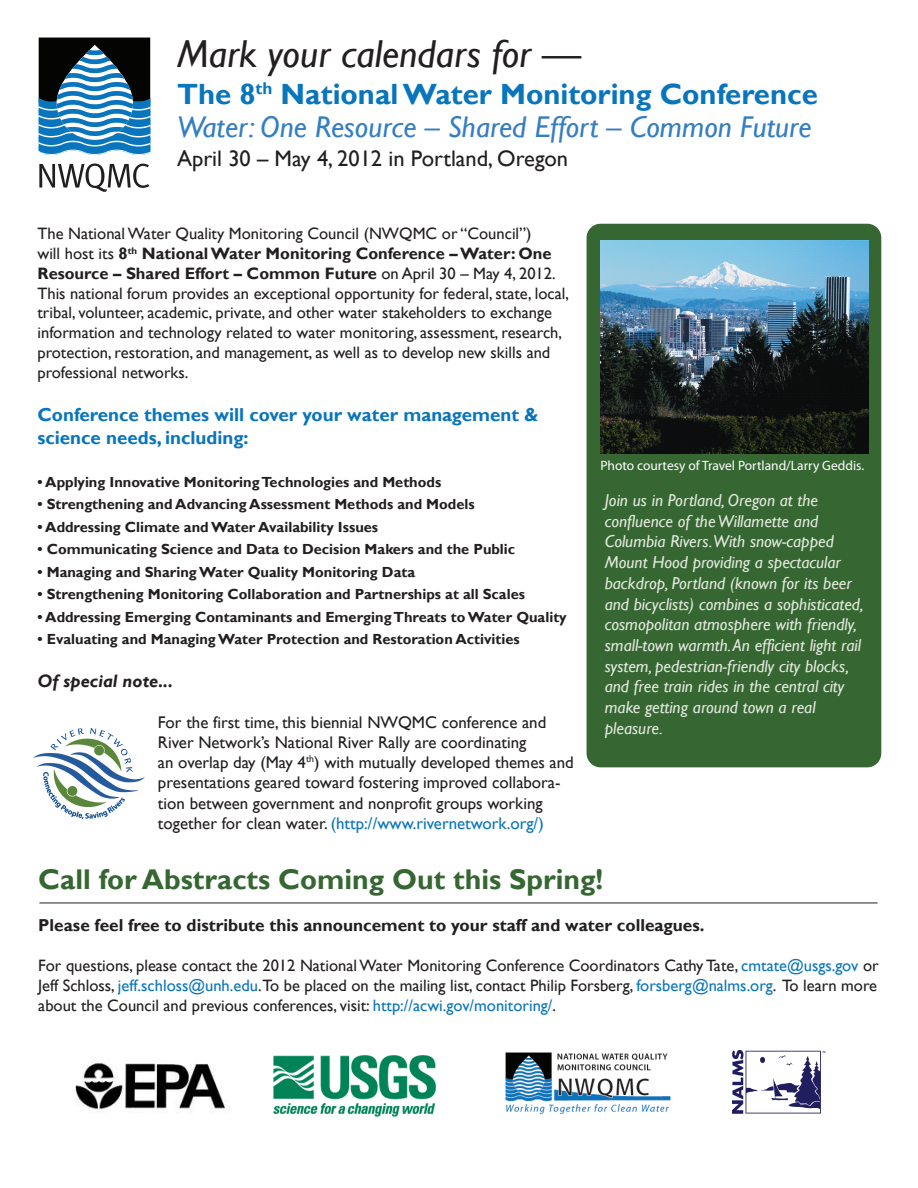
<style>
.page{position:relative;width:918px;height:1188px;background:#fff}
.page>*{position:absolute;margin:0;border:0;box-sizing:border-box;transform-origin:0 0}
.t1{font:italic 39px "Gill Sans";color:#231f20}
.t2{font:italic 30px "Gill Sans";color:#347ec1}
.t3{font:700 29.25px "Gill Sans";color:#0975bc}
.t4{font:700 28.5px "Gill Sans";color:#366732}
.t5{font:22.5px "Gill Sans";color:#231f20}
.t6{font:700 18.75px/22.5px "Gill Sans";color:#0975bc}
.t7{font:italic 700 18px "Gill Sans";color:#231f20}
.t8{font:italic 17.25px/20.7px "Gill Sans";color:#e3e8de}
.t9{font:700 17.25px "Gill Sans";color:#231f20}
.t10{font:16.8px/20.2px "Gill Sans";color:#231f20}
.t11{font:16.5px/19.8px "Gill Sans";color:#231f20}
.t12{font:700 14.7px "Gill Sans";color:#231f20}
.t13{font:13.5px "Myriad Pro";color:#fff}
.s1{font-weight:700}
.s2{color:#0975bc}
</style>
<div class="page">
<div style="left:587px;top:224px;width:294px;height:543px;background:#366732;border-radius:14px"></div>
<img style="left:33px;top:728px;width:111px;height:90px">
<img style="left:600px;top:240px;width:268px;height:214px">
<svg style="left:39px;top:38px;width:111px;height:117px"></svg>
<svg style="left:39px;top:164px;width:110px;height:28px"></svg>
<hr style="left:39px;top:903px;width:839px;height:1px;background:#231f20">
<img style="left:505px;top:1053px;width:166px;height:61px">
<img style="left:273px;top:1056px;width:162px;height:60px">
<img style="left:733px;top:1051px;width:92px;height:62px">
<img style="left:75px;top:1063px;width:150px;height:49px">
<h1 class="t1" style="left:177px;top:31px;width:406px">Mark your calendars for —</h1>
<h3 class="t3" style="left:177px;top:77px;width:642px">The 8<sup>th</sup> National Water Monitoring Conference</h3>
<h2 class="t2" style="left:177px;top:110px;width:636px">Water: One Resource – Shared Effort – Common Future</h2>
<h3 class="t5" style="left:177px;top:145px;width:392px">April 30 – May 4, 2012 in Portland, Oregon</h3>
<p class="t11" style="left:38px;top:224px;width:533px">The National Water Quality Monitoring Council (NWQMC or “Council”)<br>will host its <span class="s1">8</span><sup>th</sup> <span class="s1">National Water Monitoring Conference – Water: One Resource – Shared Effort – Common Future</span> on April 30 – May 4, 2012.<br>This national forum provides an exceptional opportunity for federal, state, local, tribal, volunteer, academic, private, and other water stakeholders to exchange information and technology related to water monitoring, assessment, research, protection, restoration, and management, as well as to develop new skills and professional networks.</p>
<p class="t6" style="left:38px;top:404px;width:502px">Conference themes will cover your water management &amp; science needs, including:</p>
<p class="t12" style="left:38px;top:473px;width:405px">• Applying Innovative Monitoring Technologies and Methods</p>
<p class="t12" style="left:38px;top:495px;width:439px">• Strengthening and Advancing Assessment Methods and Models</p>
<p class="t12" style="left:38px;top:518px;width:342px">• Addressing Climate and Water Availability Issues</p>
<p class="t12" style="left:38px;top:540px;width:479px">• Communicating Science and Data to Decision Makers and the Public</p>
<p class="t12" style="left:38px;top:563px;width:379px">• Managing and Sharing Water Quality Monitoring Data</p>
<p class="t12" style="left:38px;top:585px;width:489px">• Strengthening Monitoring Collaboration and Partnerships at all Scales</p>
<p class="t12" style="left:38px;top:608px;width:531px">• Addressing Emerging Contaminants and Emerging Threats to Water Quality</p>
<p class="t12" style="left:38px;top:630px;width:484px">• Evaluating and Managing Water Protection and Restoration Activities</p>
<p class="t7" style="left:38px;top:670px;width:137px">Of special note...</p>
<p class="t10" style="left:158px;top:712px;width:417px">For the first time, this biennial NWQMC conference and River Network’s National River Rally are coordinating<br>an overlap day (May 4<sup>th</sup>) with mutually developed themes and presentations geared toward fostering improved collabora&shy;tion between government and nonprofit groups working together for clean water. <span class="s2">(http://www.rivernetwork.org/)</span></p>
<p class="t13" style="left:600px;top:457px;width:265px">Photo courtesy of Travel Portland/Larry Geddis.</p>
<p class="t8" style="left:605px;top:490px;width:260px">Join us in Portland, Oregon at the confluence of the Willamette and Columbia Rivers.With snow-capped Mount Hood providing a spectacular backdrop, Portland (known for its beer and bicyclists) combines a sophisticated, cosmopolitan atmosphere with friendly, small-town warmth. An efficient light rail system, pedestrian-friendly city blocks, and free train rides in the central city make getting around town a real pleasure.</p>
<h3 class="t4" style="left:38px;top:863px;width:567px">Call for Abstracts Coming Out this Spring!</h3>
<p class="t9" style="left:38px;top:915px;width:668px">Please feel free to distribute this announcement to your staff and water colleagues.</p>
<p class="t11" style="left:38px;top:956px;width:842px;text-align:justify">For questions, please contact the 2012 National Water Monitoring Conference Coordinators Cathy Tate, <span class="s2">cmtate@usgs.gov</span> or Jeff Schloss, <span class="s2">jeff.schloss@unh.edu</span>.To be placed on the mailing list, contact Philip Forsberg, <span class="s2">forsberg@nalms.org</span>. To learn more about the Council and previous conferences, visit: <span class="s2">http://acwi.gov/monitoring/</span>.</p>
</div>
